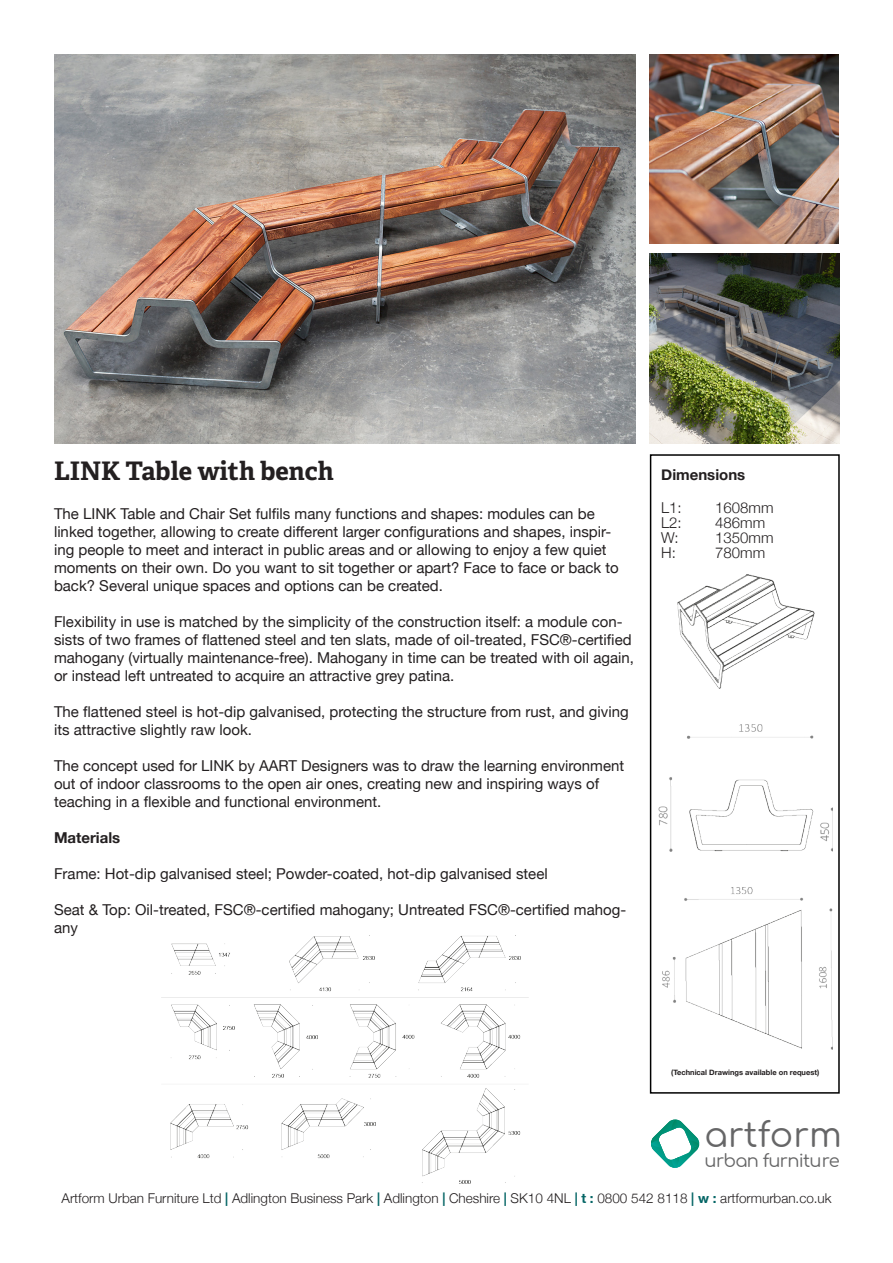
<style>
.page{position:relative;width:893px;height:1263px;background:#fff}
.page>*{position:absolute;margin:0;border:0;box-sizing:border-box;transform-origin:0 0}
.t1{font:34.65px "Comfortaa";color:#666667}
.t2{font:700 25.5px "Adelle Basic";color:#231f20}
.t3{font:17.85px "Comfortaa";letter-spacing:-.04em;color:#666667}
.t4{font:15px/18px "Helvetica Neue";color:#231f20}
.t5{font:300 15px "Helvetica Neue";color:#231f20}
.t6{font:700 15px "Helvetica Neue";color:#231f20}
.t7{font:300 13.5px "Helvetica Neue";color:#231f20}
.t8{font:700 7.5px "Helvetica Neue";color:#231f20}
.s1{font-weight:700;color:#046565}
</style>
<div class="page">
<div style="left:650px;top:454px;width:190px;height:640px;border:2px solid #000"></div>
<img style="left:650px;top:54px;width:189px;height:189px">
<img style="left:54px;top:54px;width:582px;height:389px">
<img style="left:677px;top:574px;width:138px;height:115px">
<img style="left:658px;top:724px;width:175px;height:128px">
<img style="left:662px;top:887px;width:171px;height:163px">
<img style="left:162px;top:936px;width:366px;height:248px">
<img style="left:650px;top:254px;width:190px;height:189px">
<svg style="left:651px;top:1119px;width:49px;height:49px"></svg>
<p class="t2" style="left:54px;top:454px;width:281px">LINK Table with bench</p>
<p class="t4" style="left:54px;top:505px;width:566px">The LINK Table and Chair Set fulfils many functions and shapes: modules can be linked together, allowing to create different larger configurations and shapes, inspir&shy;ing people to meet and interact in public areas and or allowing to enjoy a few quiet moments on their own. Do you want to sit together or apart? Face to face or back to back? Several unique spaces and options can be created.</p>
<p class="t4" style="left:54px;top:613px;width:581px">Flexibility in use is matched by the simplicity of the construction itself: a module con&shy;sists of two frames of flattened steel and ten slats, made of oil-treated, FSC®-certified mahogany (virtually maintenance-free). Mahogany in time can be treated with oil again, or instead left untreated to acquire an attractive grey patina.</p>
<p class="t4" style="left:54px;top:703px;width:576px">The flattened steel is hot-dip galvanised, protecting the structure from rust, and giving its attractive slightly raw look.</p>
<p class="t4" style="left:54px;top:757px;width:572px">The concept used for LINK by AART Designers was to draw the learning environment out of indoor classrooms to the open air ones, creating new and inspiring ways of teaching in a flexible and functional environment.</p>
<p class="t6" style="left:54px;top:829px;width:68px">Materials</p>
<p class="t4" style="left:54px;top:865px;width:495px">Frame: Hot-dip galvanised steel; Powder-coated, hot-dip galvanised steel</p>
<p class="t4" style="left:54px;top:901px;width:574px">Seat &amp; Top: Oil-treated, FSC®-certified mahogany; Untreated FSC®-certified mahog&shy;any</p>
<p class="t6" style="left:661px;top:466px;width:86px">Dimensions</p>
<p class="t5" style="left:661px;top:499px;width:22px">L1:</p>
<p class="t5" style="left:715px;top:499px;width:60px">1608mm</p>
<p class="t5" style="left:661px;top:514px;width:22px">L2:</p>
<p class="t5" style="left:715px;top:514px;width:52px">486mm</p>
<p class="t5" style="left:661px;top:529px;width:19px">W:</p>
<p class="t5" style="left:715px;top:529px;width:60px">1350mm</p>
<p class="t5" style="left:661px;top:544px;width:16px">H:</p>
<p class="t5" style="left:715px;top:544px;width:52px">780mm</p>
<p class="t8" style="left:671px;top:1067px;width:150px">(Technical Drawings available on request)</p>
<p class="t1" style="left:705px;top:1103px;width:139px">artform</p>
<p class="t3" style="left:705px;top:1145px;width:137px">urban furniture</p>
<p class="t7" style="left:62px;top:1190px;width:772px">Artform Urban Furniture Ltd <span class="s1">|</span> Adlington Business Park <span class="s1">|</span> Adlington <span class="s1">|</span> Cheshire <span class="s1">|</span> SK10 4NL <span class="s1">| t :</span> 0800 542 8118 <span class="s1">| w :</span> artformurban.co.uk</p>
</div>
